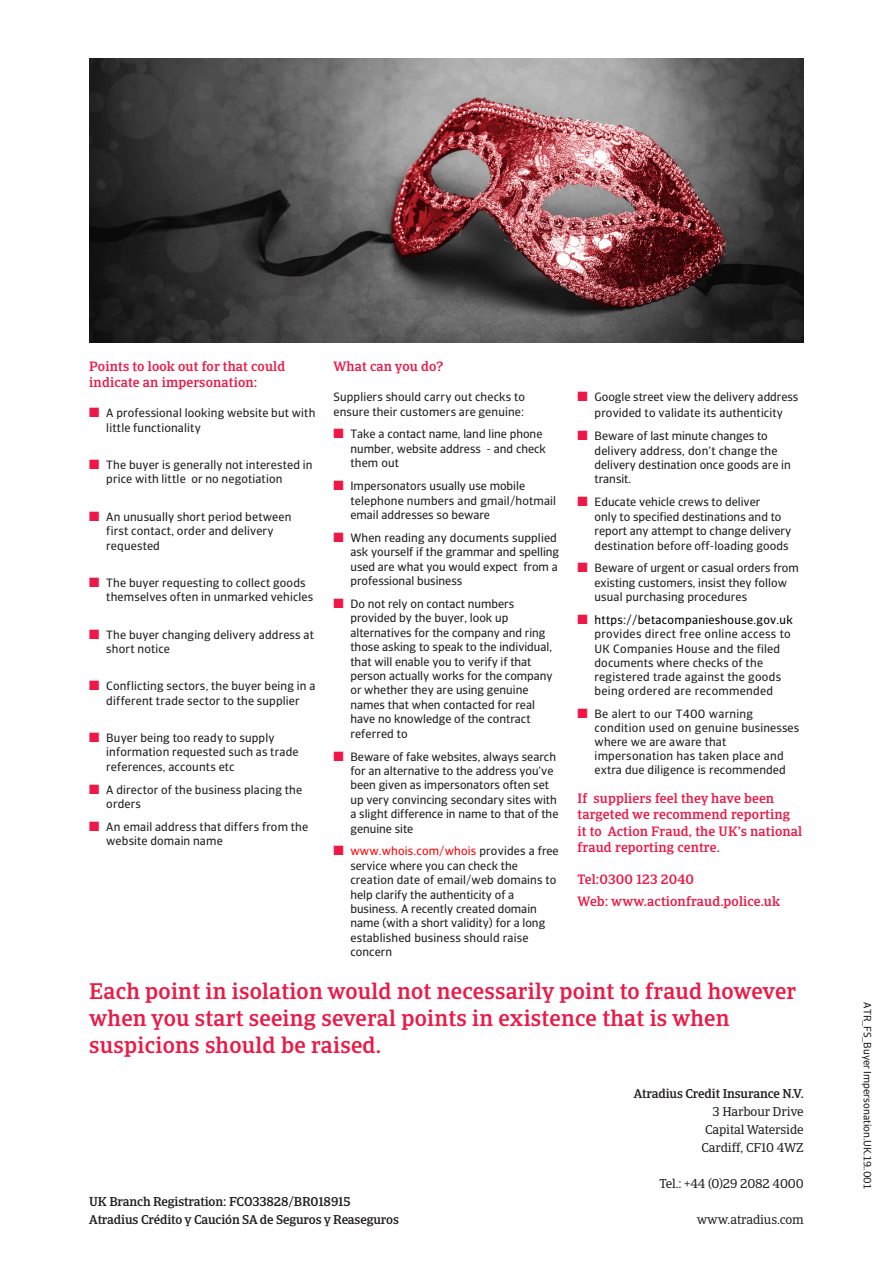
<style>
.page{position:relative;width:893px;height:1263px;background:#fff}
.page>*{position:absolute;margin:0;border:0;box-sizing:border-box;transform-origin:0 0}
.t1{font:500 22.5px/27px "Catalana";letter-spacing:.01em;color:#ed1845}
.t2{font:500 13.5px/16.2px "Catalana";letter-spacing:.01em;color:#ed1845}
.t3{font:500 12.75px "Catalana";letter-spacing:-.01em;color:#231f20}
.t4{font:12.75px "Catalana";letter-spacing:-.01em;color:#231f20}
.Bullet{font:12px/14.4px "Catalana Sans";letter-spacing:.01em;color:#231f20}
.t5{font:10.5px "Catalana Sans";color:#231f20}
.s1{color:#ed1845}
.s2{color:#f00}
.s3{color:#000}
.s4{font-style:inherit}
</style>
<div class="page">
<img style="left:89px;top:58px;width:715px;height:284px">
<p class="t2" style="left:89px;top:358px;width:197px">Points to look out for that could indicate an impersonation:</p>
<p class="Bullet" style="left:106px;top:406px;width:211px;text-indent:-17px"><span class="s1">■</span> A professional looking website but with little functionality</p>
<p class="Bullet" style="left:106px;top:458px;width:208px;text-indent:-17px"><span class="s1">■</span> The buyer is generally not interested in price with little or no negotiation</p>
<p class="Bullet" style="left:106px;top:509px;width:187px;text-indent:-17px"><span class="s1">■</span> An unusually short period between first contact, order and delivery requested</p>
<p class="Bullet" style="left:106px;top:576px;width:208px;text-indent:-17px"><span class="s1">■</span> The buyer requesting to collect goods themselves often in unmarked vehicles</p>
<p class="Bullet" style="left:106px;top:627px;width:209px;text-indent:-17px"><span class="s1">■</span> The buyer changing delivery address at short notice</p>
<p class="Bullet" style="left:89px;top:679px;width:228px;text-align:center"><span class="s1">■</span> Conflicting sectors, the buyer being in a different trade sector to the supplier</p>
<p class="Bullet" style="left:106px;top:731px;width:194px;text-indent:-17px"><span class="s1">■</span> Buyer being too ready to supply information requested such as trade references, accounts etc</p>
<p class="Bullet" style="left:106px;top:782px;width:197px;text-indent:-17px"><span class="s1">■</span> A director of the business placing the orders</p>
<p class="Bullet" style="left:106px;top:820px;width:203px;text-indent:-17px"><span class="s1">■</span> An email address that differs from the website domain name</p>
<p class="t2" style="left:333px;top:358px;width:111px">What can you do?</p>
<p class="Bullet" style="left:333px;top:390px;width:193px">Suppliers should carry out checks to ensure their customers are genuine:</p>
<p class="Bullet" style="left:350px;top:427px;width:197px;text-indent:-17px"><span class="s1">■</span> Take a contact name, land line phone number, website address - and check them out</p>
<p class="Bullet" style="left:350px;top:479px;width:207px;text-indent:-17px"><span class="s1">■</span> Impersonators usually use mobile telephone numbers and gmail/hotmail email addresses so beware</p>
<p class="Bullet" style="left:350px;top:531px;width:210px;text-indent:-17px"><span class="s1">■</span> When reading any documents supplied ask yourself if the grammar and spelling used are what you would expect from a professional business</p>
<p class="Bullet" style="left:350px;top:597px;width:204px;text-indent:-17px"><span class="s1">■</span> Do not rely on contact numbers provided by the buyer, look up alternatives for the company and ring those asking to speak to the individual, that will enable you to verify if that person actually works for the company or whether they are using genuine names that when contacted for real have no knowledge of the contract referred to</p>
<p class="Bullet" style="left:350px;top:749px;width:209px;text-indent:-17px"><span class="s1">■</span> Beware of fake websites, always search for an alternative to the address you’ve been given as impersonators often set up very convincing secondary sites with a slight difference in name to that of the genuine site</p>
<p class="Bullet" style="left:350px;top:844px;width:210px;text-indent:-17px"><span class="s1">■</span> <span class="s2">www.whois.com/whois</span> provides a free service where you can check the creation date of email/web domains to help clarify the authenticity of a business. A recently created domain name (with a short validity) for a long established business should raise concern</p>
<p class="Bullet" style="left:578px;top:389px;width:222px;line-height:16.2px;text-align:center"><span class="s1">■</span> Google street view the delivery address provided to validate its authenticity</p>
<p class="Bullet" style="left:595px;top:429px;width:198px;text-indent:-17px"><span class="s1">■</span> Beware of last minute changes to delivery address, don’t change the delivery destination once goods are in transit.</p>
<p class="Bullet" style="left:595px;top:495px;width:198px;text-indent:-17px"><span class="s1">■</span> Educate vehicle crews to deliver<br>only to specified destinations and to report any attempt to change delivery destination before off-loading goods</p>
<p class="Bullet" style="left:595px;top:561px;width:206px;text-indent:-17px"><span class="s1">■</span> Beware of urgent or casual orders from existing customers, insist they follow usual purchasing procedures</p>
<p class="Bullet" style="left:595px;top:613px;width:200px;text-indent:-17px"><span class="s1">■</span> <span class="s3">https://betacompanieshouse.gov.uk </span>provides direct free online access to UK <span class="s4">C</span>ompanies <span class="s4">House and</span> the filed documents where checks of the registered trade against the goods being ordered are recommended</p>
<p class="Bullet" style="left:595px;top:707px;width:206px;line-height:14px;text-indent:-17px"><span class="s1">■</span> Be alert to our T400 warning condition <span class="s4">used</span> on genuine businesses where we are aware that impersonation has taken place and extra due diligence <span class="s4">is recommended</span></p>
<p class="t2" style="left:578px;top:791px;width:226px">If suppliers feel they have been targeted we recommend reporting it to Action Fraud, the UK’s national fraud reporting centre.</p>
<p class="t2" style="left:578px;top:872px;width:118px">Tel:0300 123 2040</p>
<p class="t2" style="left:578px;top:893px;width:204px">Web: www.actionfraud.police.uk</p>
<p class="t1" style="left:89px;top:978px;width:708px">Each point in isolation would not necessarily point to fraud however when you start seeing several points in existence that is when suspicions should be raised.</p>
<p class="t3" style="left:89px;top:1194px;width:263px">UK Branch Registration: FCO33828/BR018915</p>
<p class="t3" style="left:89px;top:1212px;width:311px">Atradius Crédito y Caución SA de Seguros y Reaseguros</p>
<p class="t3" style="left:634px;top:1086px;width:171px">Atradius Credit Insurance N.V.</p>
<p class="t4" style="left:712px;top:1104px;width:93px">3 Harbour Drive</p>
<p class="t4" style="left:705px;top:1122px;width:100px">Capital Waterside</p>
<p class="t4" style="left:701px;top:1140px;width:104px">Cardiff, CF10 4WZ</p>
<p class="t4" style="left:659px;top:1176px;width:146px">Tel.: +44 (0)29 2082 4000</p>
<p class="t4" style="left:697px;top:1212px;width:108px">www.atradius.com</p>
<p class="t5" style="left:874px;top:1002px;width:188px;rotate:90deg">ATR_FS_Buyer Impersonation.UK.19..001</p>
</div>
